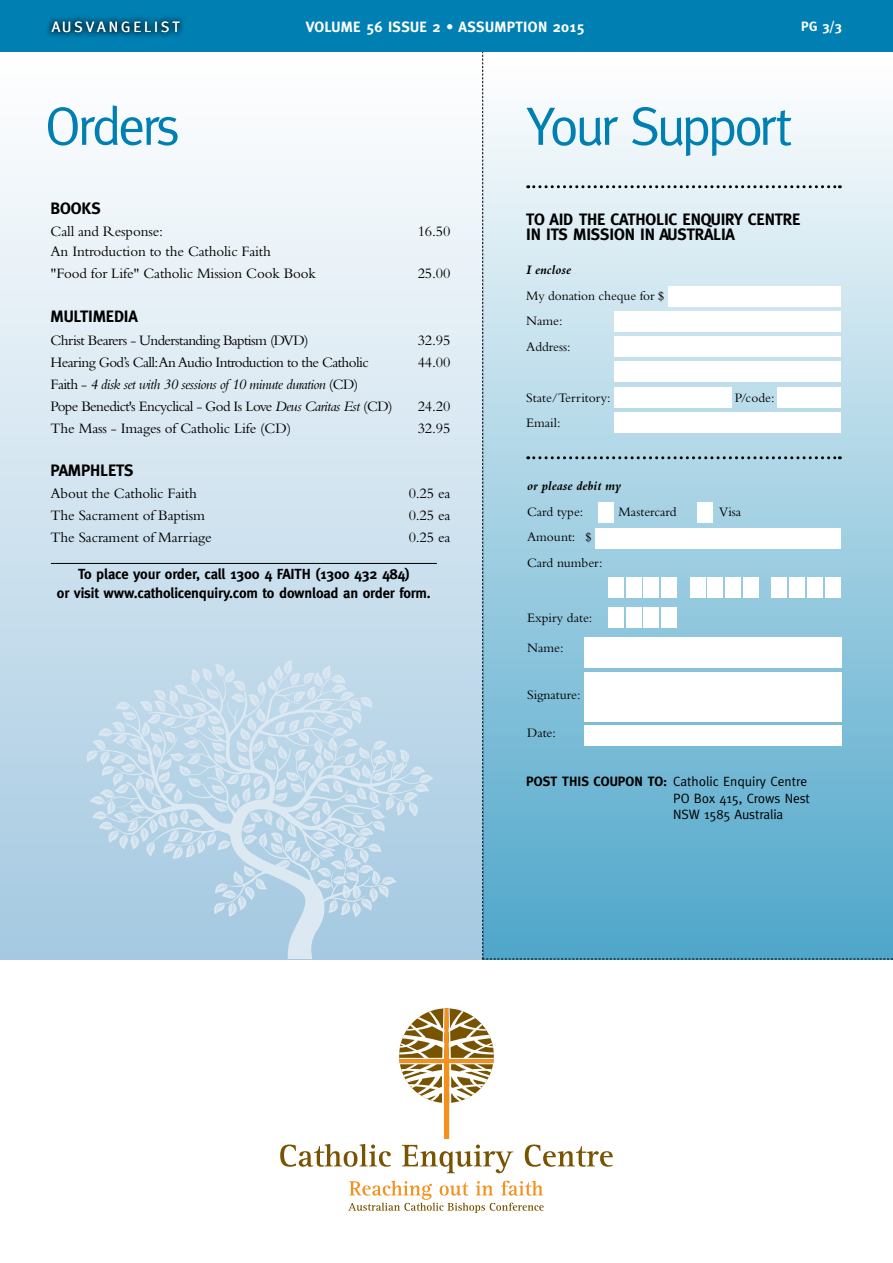
<style>
.page{position:relative;width:893px;height:1263px;background:#fff}
.page>*{position:absolute;margin:0;border:0;box-sizing:border-box;transform-origin:0 0}
.t1{font:54px "Meta";letter-spacing:-.07em;color:#007fb3}
.t2{font:700 16.5px/15px "Meta";letter-spacing:-.01em;color:#000}
.t3{font:15px/19.2px "Bembo Std";letter-spacing:-.01em;color:#000}
.t4{font:italic 15px/22px "Bembo Std";letter-spacing:-.04em;color:#000}
.t5{font:15px "Bembo Std";letter-spacing:-.04em;color:#000}
.t6{font:15px "Meta";letter-spacing:.2em;color:#fff}
.t7{font:700 14.85px "Meta";letter-spacing:.02em;color:#fff}
.t8{font:700 14.7px/18.3px "Meta";letter-spacing:-.01em;color:#000;text-align:center}
.t9{font:13.5px/25.5px "Bembo Std";color:#000}
.t10{font:13.5px/16.5px "Meta";letter-spacing:-.01em;color:#000}
.t11{font:italic 700 13.5px "Bembo Std";color:#000}
.t12{font:700 13.5px "Meta";color:#fff}
.s1{font-style:normal}
.s2{font-weight:700}
</style>
<div class="page">
<div style="left:0;top:51px;width:483px;height:908px;background:linear-gradient(to bottom,#fff,#a4c9e1)"></div>
<div style="left:0;top:0;width:893px;height:51px;background:#007fb3"></div>
<svg style="left:85px;top:660px;width:395px;height:299px;background:#bbd6e7"></svg>
<svg style="left:280px;top:1144px;width:111px;height:23px"></svg>
<svg style="left:399px;top:1008px;width:114px;height:165px"></svg>
<svg style="left:525px;top:1144px;width:88px;height:23px"></svg>
<svg style="left:348px;top:1181px;width:196px;height:32px"></svg>
<div style="left:45px;top:14px;width:142px;height:25px;background:#000;opacity:.75"></div>
<hr style="left:51px;top:563px;width:386px;height:1px;background:#000">
<svg style="left:482px;top:51px;width:411px;height:908px;background:#a9d3e4"></svg>
<div style="left:697px;top:503px;width:16px;height:20px;background:#fff"></div>
<div style="left:598px;top:503px;width:16px;height:20px;background:#fff"></div>
<div style="left:584px;top:637px;width:258px;height:31px;background:#fff"></div>
<div style="left:584px;top:672px;width:258px;height:49px;background:#fff"></div>
<div style="left:595px;top:528px;width:246px;height:20px;background:#fff"></div>
<div style="left:608px;top:578px;width:15px;height:20px;background:#fff"></div>
<div style="left:626px;top:578px;width:15px;height:20px;background:#fff"></div>
<div style="left:644px;top:578px;width:15px;height:20px;background:#fff"></div>
<div style="left:662px;top:578px;width:15px;height:20px;background:#fff"></div>
<div style="left:690px;top:578px;width:15px;height:20px;background:#fff"></div>
<div style="left:708px;top:578px;width:15px;height:20px;background:#fff"></div>
<div style="left:725px;top:578px;width:16px;height:20px;background:#fff"></div>
<div style="left:743px;top:578px;width:16px;height:20px;background:#fff"></div>
<div style="left:608px;top:607px;width:15px;height:20px;background:#fff"></div>
<div style="left:626px;top:607px;width:15px;height:20px;background:#fff"></div>
<div style="left:644px;top:607px;width:15px;height:20px;background:#fff"></div>
<div style="left:662px;top:607px;width:15px;height:20px;background:#fff"></div>
<div style="left:615px;top:311px;width:226px;height:20px;background:#fff"></div>
<div style="left:615px;top:336px;width:226px;height:21px;background:#fff"></div>
<div style="left:615px;top:362px;width:226px;height:20px;background:#fff"></div>
<div style="left:615px;top:387px;width:117px;height:20px;background:#fff"></div>
<div style="left:615px;top:412px;width:226px;height:20px;background:#fff"></div>
<div style="left:777px;top:387px;width:64px;height:20px;background:#fff"></div>
<div style="left:669px;top:286px;width:172px;height:20px;background:#fff"></div>
<p class="t6" style="left:52px;top:18px;width:130px">AUSVANGELIST</p>
<p class="t7" style="left:306px;top:18px;width:280px">VOLUME 56 ISSUE 2 • ASSUMPTION 2015</p>
<p class="t12" style="left:801px;top:18px;width:42px">PG 3/3</p>
<h1 class="t1" style="left:45px;top:95px;width:137px">Orders</h1>
<h1 class="t1" style="left:526px;top:95px;width:268px">Your Support</h1>
<p class="t2" style="left:51px;top:201px;width:52px">BOOKS</p>
<p class="t3" style="left:51px;top:222px;width:222px">Call and Response:<br>An Introduction to the Catholic Faith</p>
<p class="t3" style="left:418px;top:222px;width:34px">16.50</p>
<p class="t3" style="left:51px;top:263px;width:267px">"Food for Life" Catholic Mission Cook Book</p>
<p class="t3" style="left:418px;top:263px;width:34px">25.00</p>
<p class="t2" style="left:51px;top:309px;width:89px">MULTIMEDIA</p>
<p class="t5" style="left:51px;top:331px;width:260px">Christ Bearers - Understanding Baptism (DVD)</p>
<p class="t3" style="left:418px;top:330px;width:34px">32.95</p>
<p class="t5" style="left:51px;top:353px;width:320px">Hearing God’s Call:An Audio Introduction to the Catholic</p>
<p class="t3" style="left:418px;top:352px;width:34px">44.00</p>
<p class="t4" style="left:51px;top:373px;width:343px"><span class="s1">Faith -</span> 4 disk set with 30 sessions of 10 minute duration <span class="s1">(CD)<br>Pope Benedict's Encyclical - God Is Love</span> Deus Caritas Est <span class="s1">(CD)</span></p>
<p class="t3" style="left:418px;top:396px;width:34px">24.20</p>
<p class="t3" style="left:51px;top:418px;width:242px">The Mass - Images of Catholic Life (CD)</p>
<p class="t3" style="left:418px;top:418px;width:34px">32.95</p>
<p class="t2" style="left:51px;top:463px;width:84px">PAMPHLETS</p>
<p class="t3" style="left:51px;top:483px;width:148px">About the Catholic Faith</p>
<p class="t3" style="left:409px;top:483px;width:43px">0.25 ea</p>
<p class="t3" style="left:51px;top:506px;width:156px">The Sacrament of Baptism</p>
<p class="t3" style="left:409px;top:506px;width:43px">0.25 ea</p>
<p class="t3" style="left:51px;top:528px;width:163px">The Sacrament of Marriage</p>
<p class="t3" style="left:409px;top:528px;width:43px">0.25 ea</p>
<p class="t8" style="left:57px;top:565px;width:375px">To place your order, call 1300 4 FAITH (1300 432 484)<br>or visit www.catholicenquiry.com to download an order form.</p>
<p class="t2" style="left:526px;top:211px;width:276px">TO AID THE CATHOLIC ENQUIRY CENTRE<br>IN ITS MISSION IN AUSTRALIA</p>
<p class="t11" style="left:526px;top:263px;width:46px">I enclose</p>
<p class="t9" style="left:526px;top:283px;width:140px">My donation cheque for $<br>Name:<br>Address:</p>
<p class="t9" style="left:526px;top:385px;width:86px">State/Territory:</p>
<p class="t9" style="left:735px;top:385px;width:41px">P/code:</p>
<p class="t9" style="left:526px;top:410px;width:36px">Email:</p>
<p class="t11" style="left:527px;top:479px;width:96px">or please debit my</p>
<p class="t9" style="left:527px;top:499px;width:58px">Card type:</p>
<p class="t9" style="left:619px;top:499px;width:59px">Mastercard</p>
<p class="t9" style="left:719px;top:499px;width:24px">Visa</p>
<p class="t9" style="left:527px;top:524px;width:77px">Amount: $<br>Card number:</p>
<p class="t9" style="left:527px;top:605px;width:67px">Expiry date:</p>
<p class="t9" style="left:527px;top:635px;width:38px">Name:</p>
<p class="t9" style="left:527px;top:681px;width:55px">Signature:</p>
<p class="t9" style="left:527px;top:720px;width:30px">Date:</p>
<p class="t10" style="left:673px;top:773px;width:138px;text-indent:-147px"><span class="s2">POST THIS COUPON TO:</span> Catholic Enquiry Centre<br>PO Box 415, Crows Nest<br>NSW 1585 Australia</p>
</div>
